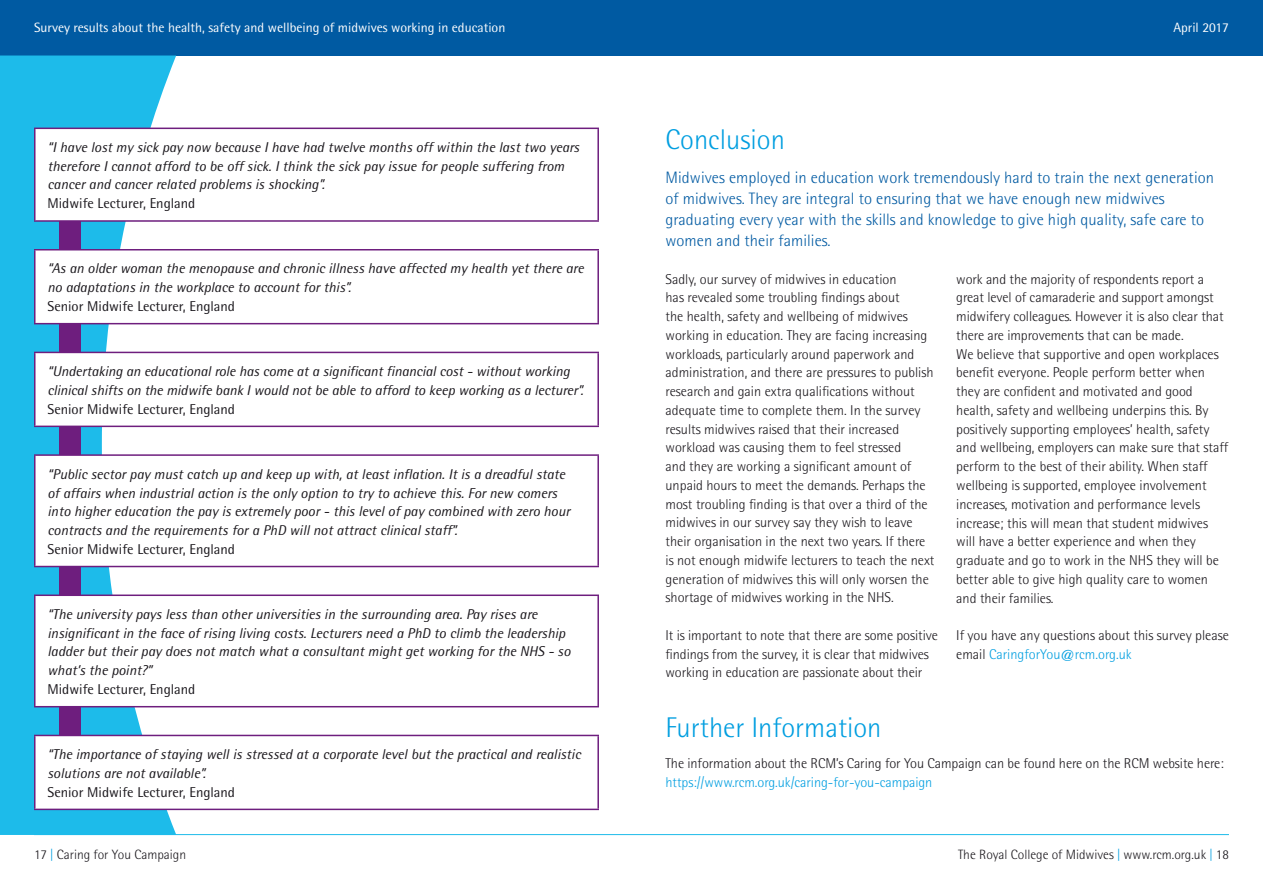
<style>
.page{position:relative;width:1263px;height:893px;background:#fff}
.page>*{position:absolute;margin:0;border:0;box-sizing:border-box;transform-origin:0 0}
.t1{font:300 28.5px "Rotis Semi Sans";color:#009ee0}
.t2{font:300 16.5px/21px "Rotis Semi Sans";letter-spacing:.005em;color:#005aa2}
.t3{font:300 14.25px/18.8px "Rotis Semi Sans";color:#1a171c}
.t4{font:italic 14.25px/18.8px "Rotis Semi Sans";color:#1a171c}
.t5{font:14.25px "Rotis Semi Sans";color:#1a171c}
.t6{font:300 14.25px "Rotis Semi Sans";letter-spacing:-.005em;color:#009ee0}
.t7{font:13.5px "Rotis Semi Sans";color:#fff}
.t8{font:300 13.5px "Rotis Semi Sans";color:#1a171c}
.s1{color:#009ee0}
</style>
<div class="page">
<hr style="left:34px;top:834px;width:1195px;height:1px;background:#1dbbea">
<div style="left:0;top:0;width:1263px;height:56px;background:#005aa2"></div>
<svg style="left:0;top:56px;width:176px;height:779px;fill:#1dbbea"></svg>
<div style="left:60px;top:185px;width:21px;height:559px;background:#6e1e7e"></div>
<div style="left:35px;top:128px;width:563px;height:93px;background:#fff"></div>
<hr style="left:34px;top:128px;width:565px;height:1px;background:#6e1e7e">
<hr style="left:34px;top:129px;width:2px;height:91px;background:#6e1e7e">
<hr style="left:597px;top:129px;width:2px;height:91px;background:#6e1e7e">
<hr style="left:34px;top:220px;width:565px;height:2px;background:#6e1e7e">
<div style="left:35px;top:250px;width:563px;height:74px;background:#fff"></div>
<hr style="left:34px;top:249px;width:565px;height:1px;background:#6e1e7e">
<hr style="left:34px;top:250px;width:2px;height:73px;background:#6e1e7e">
<hr style="left:597px;top:250px;width:2px;height:73px;background:#6e1e7e">
<hr style="left:34px;top:323px;width:565px;height:1px;background:#6e1e7e">
<div style="left:35px;top:352px;width:563px;height:74px;background:#fff"></div>
<hr style="left:34px;top:352px;width:565px;height:1px;background:#6e1e7e">
<hr style="left:34px;top:353px;width:2px;height:73px;background:#6e1e7e">
<hr style="left:597px;top:353px;width:2px;height:73px;background:#6e1e7e">
<hr style="left:34px;top:426px;width:565px;height:1px;background:#6e1e7e">
<div style="left:35px;top:455px;width:563px;height:111px;background:#fff"></div>
<hr style="left:34px;top:454px;width:565px;height:2px;background:#6e1e7e">
<hr style="left:34px;top:456px;width:2px;height:110px;background:#6e1e7e">
<hr style="left:597px;top:456px;width:2px;height:110px;background:#6e1e7e">
<hr style="left:34px;top:566px;width:565px;height:1px;background:#6e1e7e">
<div style="left:35px;top:595px;width:563px;height:112px;background:#fff"></div>
<hr style="left:34px;top:594px;width:565px;height:2px;background:#6e1e7e">
<hr style="left:34px;top:596px;width:2px;height:110px;background:#6e1e7e">
<hr style="left:597px;top:596px;width:2px;height:110px;background:#6e1e7e">
<hr style="left:34px;top:706px;width:565px;height:1px;background:#6e1e7e">
<div style="left:35px;top:735px;width:563px;height:74px;background:#fff"></div>
<hr style="left:34px;top:735px;width:565px;height:1px;background:#6e1e7e">
<hr style="left:34px;top:736px;width:2px;height:73px;background:#6e1e7e">
<hr style="left:597px;top:736px;width:2px;height:73px;background:#6e1e7e">
<hr style="left:34px;top:809px;width:565px;height:1px;background:#6e1e7e">
<p class="t7" style="left:34px;top:19px;width:473px">Survey results about the health, safety and wellbeing of midwives working in education</p>
<p class="t7" style="left:1173px;top:19px;width:57px">April 2017</p>
<p class="t4" style="left:48px;top:138px;width:533px">“I have lost my sick pay now because I have had twelve months off within the last two years therefore I cannot afford to be off sick. I think the sick pay issue for people suffering from cancer and cancer related problems is shocking”.</p>
<p class="t5" style="left:48px;top:195px;width:149px">Midwife Lecturer, England</p>
<p class="t4" style="left:48px;top:259px;width:538px">“As an older woman the menopause and chronic illness have affected my health yet there are no adaptations in the workplace to account for this”.</p>
<p class="t5" style="left:48px;top:298px;width:189px">Senior Midwife Lecturer, England</p>
<p class="t4" style="left:48px;top:362px;width:537px">“Undertaking an educational role has come at a significant financial cost - without working clinical shifts on the midwife bank I would not be able to afford to keep working as a lecturer”.</p>
<p class="t5" style="left:48px;top:400px;width:189px">Senior Midwife Lecturer, England</p>
<p class="t4" style="left:48px;top:464px;width:524px">“Public sector pay must catch up and keep up with, at least inflation. It is a dreadful state of affairs when industrial action is the only option to try to achieve this. For new comers into higher education the pay is extremely poor - this level of pay combined with zero hour contracts and the requirements for a PhD will not attract clinical staff”.</p>
<p class="t5" style="left:48px;top:541px;width:189px">Senior Midwife Lecturer, England</p>
<p class="t4" style="left:48px;top:604px;width:524px">“The university pays less than other universities in the surrounding area. Pay rises are insignificant in the face of rising living costs. Lecturers need a PhD to climb the leadership ladder but their pay does not match what a consultant might get working for the NHS - so what’s the point?”</p>
<p class="t5" style="left:48px;top:681px;width:149px">Midwife Lecturer, England</p>
<p class="t4" style="left:48px;top:745px;width:535px">“The importance of staying well is stressed at a corporate level but the practical and realistic solutions are not available”.</p>
<p class="t5" style="left:48px;top:783px;width:189px">Senior Midwife Lecturer, England</p>
<p class="t8" style="left:34px;top:847px;width:154px">17 <span class="s1">|</span> Caring for You Campaign</p>
<h1 class="t1" style="left:665px;top:123px;width:121px">Conclusion</h1>
<p class="t2" style="left:665px;top:167px;width:550px">Midwives employed in education work tremendously hard to train the next generation of midwives. They are integral to ensuring that we have enough new midwives graduating every year with the skills and knowledge to give high quality, safe care to women and their families.</p>
<p class="t3" style="left:665px;top:269px;width:270px">Sadly, our survey of midwives in education<br>has revealed some troubling findings about<br>the health, safety and wellbeing of midwives working in education. They are facing increasing workloads, particularly around paperwork and administration, and there are pressures to publish research and gain extra qualifications without adequate time to complete them. In the survey results midwives raised that their increased workload was causing them to feel stressed<br>and they are working a significant amount of unpaid hours to meet the demands. Perhaps the most troubling finding is that over a third of the midwives in our survey say they wish to leave their organisation in the next two years. If there is not enough midwife lecturers to teach the next generation of midwives this will only worsen the shortage of midwives working in the NHS.</p>
<p class="t3" style="left:665px;top:626px;width:274px">It is important to note that there are some positive findings from the survey, it is clear that midwives working in education are passionate about their</p>
<p class="t3" style="left:956px;top:269px;width:274px">work and the majority of respondents report a great level of camaraderie and support amongst midwifery colleagues. However it is also clear that there are improvements that can be made.<br>We believe that supportive and open workplaces benefit everyone. People perform better when they are confident and motivated and good health, safety and wellbeing underpins this. By positively supporting employees’ health, safety and wellbeing, employers can make sure that staff perform to the best of their ability. When staff wellbeing is supported, employee involvement increases, motivation and performance levels increase; this will mean that student midwives will have a better experience and when they graduate and go to work in the NHS they will be better able to give high quality care to women and their families.</p>
<p class="t3" style="left:956px;top:626px;width:274px">If you have any questions about this survey please email <span class="s1">CaringforYou@rcm.org.uk</span></p>
<h1 class="t1" style="left:665px;top:711px;width:218px">Further Information</h1>
<p class="t3" style="left:665px;top:754px;width:560px">The information about the RCM’s Caring for You Campaign can be found here on the RCM website here:</p>
<p class="t6" style="left:665px;top:774px;width:268px">https://www.rcm.org.uk/caring-for-you-campaign</p>
<p class="t8" style="left:958px;top:847px;width:272px">The Royal College of Midwives <span class="s1">|</span> www.rcm.org.uk <span class="s1">|</span> 18</p>
</div>
